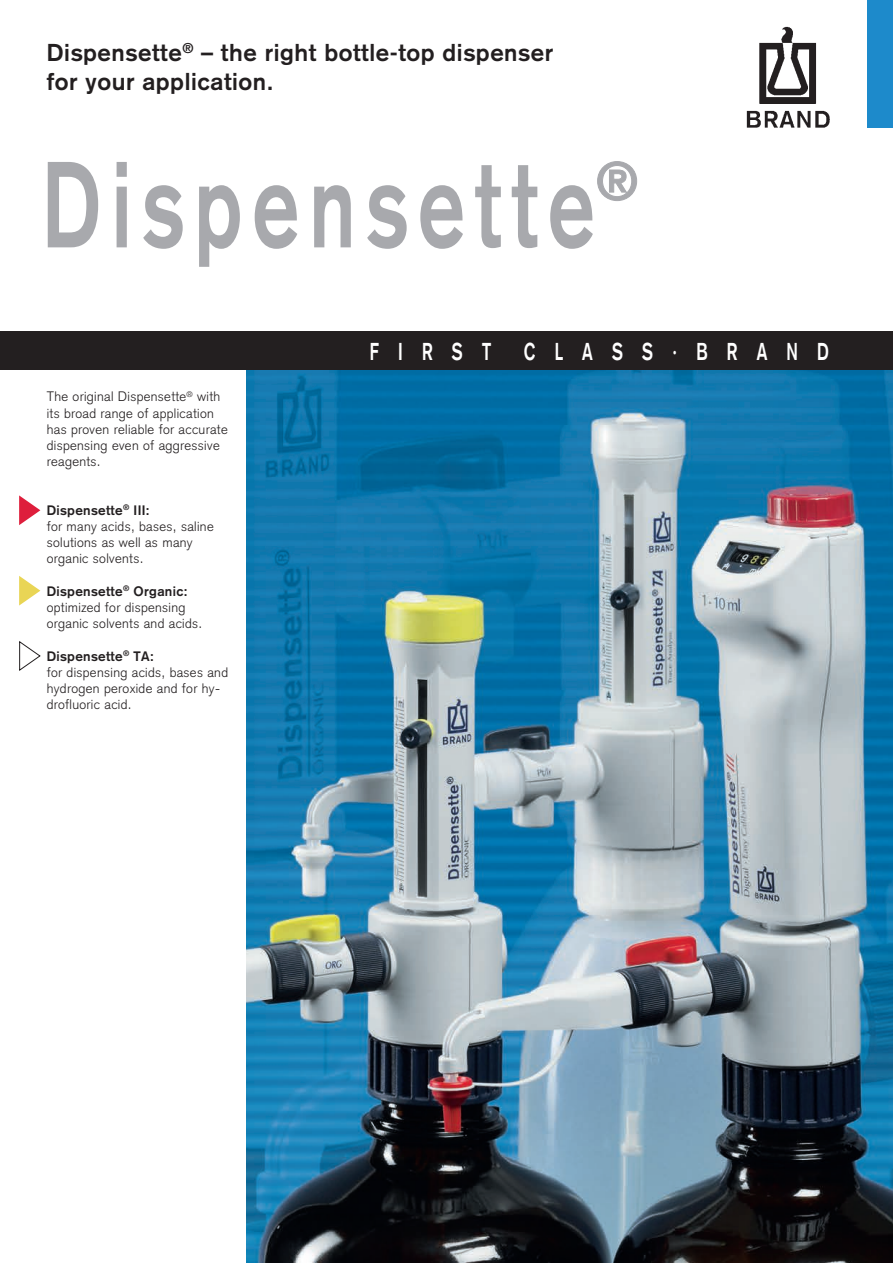
<style>
.page{position:relative;width:893px;height:1263px;background:#fff}
.page>*{position:absolute;margin:0;border:0;box-sizing:border-box;transform-origin:0 0}
.t1{font:700 120px "Akzidenz Grotesk";letter-spacing:.12em;color:#a8a9ad;scale:.7 1}
.t2{font:700 52.2px "Akzidenz Grotesk";color:#a8a9ad}
.t3{font:700 24px/28.8px "Akzidenz Grotesk";letter-spacing:.025em;color:#231f20}
.t4{font:700 24px "Akzidenz Grotesk";letter-spacing:1.145em;color:#fff;scale:.7 1}
.t5{font:300 13.5px/16.2px "Akzidenz Grotesk";letter-spacing:.025em;color:#231f20}
.s1{font-weight:700}
</style>
<div class="page">
<img style="left:247px;top:370px;width:646px;height:893px">
<div style="left:0;top:332px;width:893px;height:38px;background:#231f20"></div>
<div style="left:867px;top:0;width:26px;height:128px;background:#1d8acb"></div>
<img style="left:746px;top:26px;width:84px;height:102px">
<svg style="left:19px;top:495px;width:21px;height:30px"></svg>
<svg style="left:19px;top:576px;width:21px;height:29px"></svg>
<svg style="left:19px;top:641px;width:22px;height:30px"></svg>
<svg style="left:597px;top:161px;width:40px;height:40px"></svg>
<h3 class="t3" style="left:47px;top:38px;width:508px">Dispensette<sup>®</sup> – the right bottle-top dispenser for your application.</h3>
<h1 class="t1" style="left:42px;top:134px;width:790px">Dispensette</h1>
<h2 class="t2" style="left:596px;top:150px;width:43px">®</h2>
<p class="t5" style="left:47px;top:389px;width:182px">The original Dispensette<sup>®</sup> with its broad range of application has proven reliable for accurate dispensing even of aggressive reagents.</p>
<p class="t5" style="left:47px;top:502px;width:168px"><span class="s1">Dispensette</span><sup>®</sup> <span class="s1">III:<br></span>for many acids, bases, saline solutions as well as many organic solvents.</p>
<p class="t5" style="left:47px;top:583px;width:157px"><span class="s1">Dispensette</span><sup>®</sup> <span class="s1">Organic: </span>optimized for dispensing organic solvents and acids.</p>
<p class="t5" style="left:47px;top:648px;width:183px"><span class="s1">Dispensette</span><sup>®</sup> <span class="s1">TA:<br></span>for dispensing acids, bases and hydrogen peroxide and for hy&shy;drofluoric acid.</p>
<h3 class="t4" style="left:370px;top:337px;width:175px">FIRST</h3>
<h3 class="t4" style="left:524px;top:337px;width:437px">CLASS·BRAND</h3>
</div>
